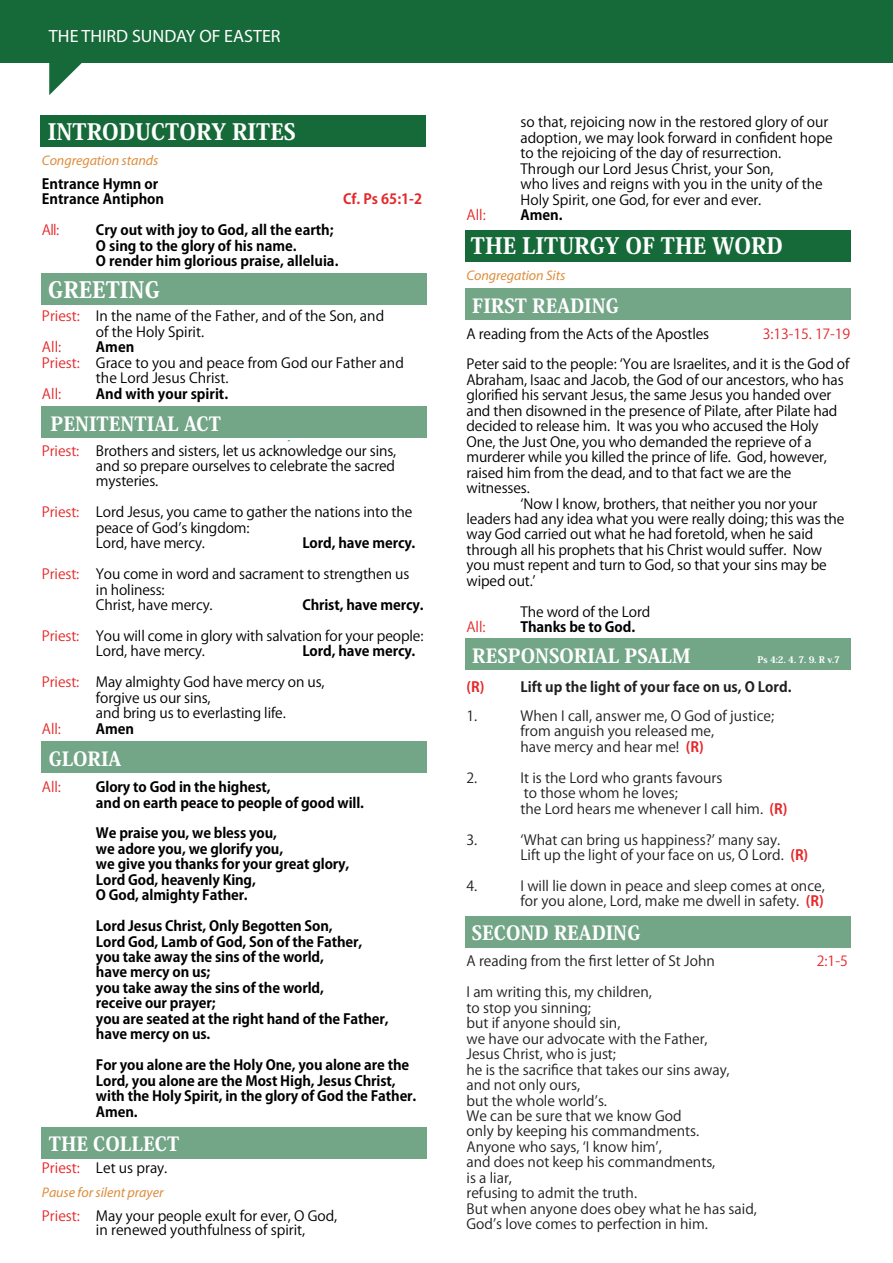
<style>
.page{position:relative;width:893px;height:1263px;background:#fff}
.page>*{position:absolute;margin:0;border:0;box-sizing:border-box;transform-origin:0 0}
.t1{font:800 22.35px "Koz Min Pro";color:#fff}
.t2{font:800 19.35px "Koz Min Pro";color:#fff}
.t3{font:17.85px "Myriad Pro";color:#fff}
.t4{font:13.95px/15.5px "Koz Go Pro";letter-spacing:-.01em;color:#000}
.t5{font:13.95px/15.5px "Koz Go Pro";color:#231f20}
.t6{font:700 13.95px/15.5px "Koz Go Pro";letter-spacing:-.01em;color:#000}
.t7{font:italic 13.95px "Myriad Pro";letter-spacing:-.005em;color:#dd8d3c}
.t8{font:700 13.95px "Koz Go Pro";color:#231f20}
.t9{font:13.95px "Koz Go Pro";letter-spacing:-.01em;color:#e22b2a}
.t10{font:700 13.95px "Koz Go Pro";color:#e4292b}
.t11{font:13.95px "Koz Go Pro";color:#e4292b}
.t12{font:13.95px "Koz Go Pro";color:#e8262a}
.t13{font:13.95px "Koz Go Pro";color:#e5282b}
.t14{font:13.95px "Koz Go Pro";color:#e32a2a}
.t15{font:700 13.95px "Koz Go Pro";color:#e6282a}
.t16{font:800 9px "Koz Min Pro";color:#fff}
.s1{color:#e4292b}
.s2{color:#e32a2a}
.s3{color:#e22b2a}
.s4{color:#e92428}
.s5{font-weight:700;color:#e6282a}
</style>
<div class="page">
<div style="left:0;top:0;width:893px;height:62px;background:#166938"></div>
<svg style="left:49px;top:62px;width:39px;height:33px"></svg>
<div style="left:40px;top:115px;width:386px;height:32px;background:#166938"></div>
<div style="left:41px;top:273px;width:386px;height:32px;background:#73a587"></div>
<div style="left:41px;top:406px;width:386px;height:32px;background:#73a587"></div>
<div style="left:465px;top:230px;width:385px;height:31px;background:#166938"></div>
<div style="left:465px;top:288px;width:385px;height:32px;background:#73a587"></div>
<div style="left:465px;top:638px;width:385px;height:32px;background:#73a587"></div>
<div style="left:465px;top:916px;width:385px;height:31px;background:#73a587"></div>
<div style="left:42px;top:1127px;width:385px;height:32px;background:#73a587"></div>
<div style="left:42px;top:741px;width:385px;height:32px;background:#73a587"></div>
<p class="t3" style="left:49px;top:25px;width:233px">THE THIRD SUNDAY OF EASTER</p>
<h1 class="t1" style="left:48px;top:115px;width:250px">INTRODUCTORY RITES</h1>
<p class="t7" style="left:42px;top:151px;width:118px">Congregation stands</p>
<p class="t6" style="left:42px;top:177px;width:124px">Entrance Hymn or<br>Entrance Antiphon</p>
<p class="t10" style="left:343px;top:190px;width:80px">Cf. Ps 65:1-2</p>
<p class="t13" style="left:42px;top:221px;width:19px">All:</p>
<p class="t6" style="left:96px;top:223px;width:244px">Cry out with joy to God, all the earth;<br>O sing to the glory of his name.<br>O render him glorious praise, alleluia.</p>
<h1 class="t1" style="left:48px;top:273px;width:113px">GREETING</h1>
<p class="t4" style="left:96px;top:309px;width:290px;text-indent:-54px"><span class="s1">Priest:</span> In the name of the Father, and of the Son, and of the Holy Spirit.</p>
<p class="t11" style="left:42px;top:338px;width:21px">All:</p>
<p class="t6" style="left:96px;top:340px;width:40px">Amen</p>
<p class="t4" style="left:42px;top:355px;width:363px"><span class="s1">Priest:</span> Grace to you and peace from God our Father and</p>
<p class="t4" style="left:96px;top:371px;width:134px">the Lord Jesus Christ.</p>
<p class="t11" style="left:42px;top:385px;width:21px">All:</p>
<p class="t6" style="left:96px;top:387px;width:134px">And with your spirit.</p>
<h2 class="t2" style="left:51px;top:409px;width:172px">PENITENTIAL ACT</h2>
<p class="t4" style="left:96px;top:443px;width:302px;text-align:justify;text-indent:-54px"><span class="s2">Priest:</span> Brothers and sisters, let us acknowledge our sins, and so prepare ourselves to celebrate the sacred mysteries.</p>
<p class="t4" style="left:96px;top:505px;width:318px;text-indent:-54px"><span class="s2">Priest:</span> Lord Jesus, you came to gather the nations into the peace of Godʼs kingdom:<br>Lord, have mercy.</p>
<p class="t6" style="left:302px;top:536px;width:115px">Lord, have mercy.</p>
<p class="t4" style="left:96px;top:567px;width:315px;text-indent:-54px"><span class="s2">Priest:</span> You come in word and sacrament to strengthen us in holiness:<br>Christ, have mercy.</p>
<p class="t6" style="left:302px;top:598px;width:123px">Christ, have mercy.</p>
<p class="t4" style="left:96px;top:628px;width:329px;text-indent:-54px"><span class="s2">Priest:</span> You will come in glory with salvation for your people:<br>Lord, have mercy.</p>
<p class="t6" style="left:302px;top:644px;width:115px">Lord, have mercy.</p>
<p class="t4" style="left:96px;top:675px;width:230px;text-indent:-54px"><span class="s3">Priest:</span> May almighty God have mercy on us, forgive us our sins,<br>and bring us to everlasting life.</p>
<p class="t9" style="left:42px;top:719px;width:20px">All:</p>
<p class="t6" style="left:96px;top:722px;width:40px">Amen</p>
<h2 class="t2" style="left:49px;top:744px;width:74px">GLORIA</h2>
<p class="t9" style="left:42px;top:778px;width:20px">All:</p>
<p class="t6" style="left:96px;top:780px;width:270px">Glory to God in the highest,<br>and on earth peace to people of good will.</p>
<p class="t6" style="left:96px;top:826px;width:255px">We praise you, we bless you,<br>we adore you, we glorify you,<br>we give you thanks for your great glory,<br>Lord God, heavenly King,<br>O God, almighty Father.</p>
<p class="t6" style="left:96px;top:919px;width:294px">Lord Jesus Christ, Only Begotten Son,<br>Lord God, Lamb of God, Son of the Father, you take away the sins of the world,<br>have mercy on us;<br>you take away the sins of the world,<br>receive our prayer;<br>you are seated at the right hand of the Father, have mercy on us.</p>
<p class="t6" style="left:96px;top:1058px;width:322px">For you alone are the Holy One, you alone are the Lord, you alone are the Most High, Jesus Christ, with the Holy Spirit, in the glory of God the Father.<br>Amen.</p>
<h2 class="t2" style="left:49px;top:1129px;width:132px">THE COLLECT</h2>
<p class="t4" style="left:42px;top:1161px;width:127px"><span class="s4">Priest:</span> Let us pray.</p>
<p class="t7" style="left:42px;top:1184px;width:123px">Pause for silent prayer</p>
<p class="t4" style="left:96px;top:1210px;width:243px;line-height:13.5px;text-indent:-54px"><span class="s1">Priest:</span> May your people exult for ever, O God, in renewed youthfulness of spirit,</p>
<p class="t4" style="left:520px;top:115px;width:314px">so that, rejoicing now in the restored glory of our adoption, we may look forward in confident hope to the rejoicing of the day of resurrection.<br>Through our Lord Jesus Christ, your Son,<br>who lives and reigns with you in the unity of the Holy Spirit, one God, for ever and ever.</p>
<p class="t14" style="left:466px;top:206px;width:21px">All:</p>
<p class="t6" style="left:520px;top:208px;width:44px">Amen.</p>
<h1 class="t1" style="left:471px;top:229px;width:313px">THE LITURGY OF THE WORD</h1>
<p class="t7" style="left:466px;top:267px;width:100px">Congregation Sits</p>
<h2 class="t2" style="left:472px;top:291px;width:148px">FIRST READING</h2>
<p class="t4" style="left:466px;top:326px;width:244px">A reading from the Acts of the Apostles</p>
<p class="t9" style="left:763px;top:324px;width:89px">3:13-15. 17-19</p>
<p class="t4" style="left:466px;top:357px;width:384px">Peter said to the people: ʻYou are Israelites, and it is the God of</p>
<p class="t4" style="left:466px;top:372px;width:379px">Abraham, Isaac and Jacob, the God of our ancestors, who has</p>
<p class="t4" style="left:466px;top:388px;width:366px">glorified his servant Jesus, the same Jesus you handed over</p>
<p class="t4" style="left:466px;top:403px;width:372px">and then disowned in the presence of Pilate, after Pilate had</p>
<p class="t4" style="left:466px;top:419px;width:354px">decided to release him. It was you who accused the Holy</p>
<p class="t4" style="left:466px;top:434px;width:347px">One, the Just One, you who demanded the reprieve of a</p>
<p class="t4" style="left:466px;top:450px;width:362px">murderer while you killed the prince of life. God, however,</p>
<p class="t4" style="left:466px;top:465px;width:327px">raised him from the dead, and to that fact we are the</p>
<p class="t4" style="left:466px;top:481px;width:65px">witnesses.</p>
<p class="t4" style="left:520px;top:496px;width:298px">ʻNow I know, brothers, that neither you nor your</p>
<p class="t4" style="left:466px;top:511px;width:380px">leaders had any idea what you were really doing; this was the</p>
<p class="t4" style="left:466px;top:527px;width:348px">way God carried out what he had foretold, when he said</p>
<p class="t4" style="left:466px;top:542px;width:357px">through all his prophets that his Christ would suffer. Now</p>
<p class="t4" style="left:466px;top:558px;width:362px">you must repent and turn to God, so that your sins may be</p>
<p class="t4" style="left:466px;top:573px;width:71px">wiped out.ʼ</p>
<p class="t4" style="left:520px;top:604px;width:131px">The word of the Lord</p>
<p class="t9" style="left:466px;top:618px;width:20px">All:</p>
<p class="t6" style="left:520px;top:620px;width:116px">Thanks be to God.</p>
<h2 class="t2" style="left:472px;top:641px;width:220px">RESPONSORIAL PSALM</h2>
<p class="t16" style="left:757px;top:653px;width:84px">Ps 4:2. 4. 7. 9. R v.7</p>
<p class="t15" style="left:466px;top:678px;width:19px">(R)</p>
<p class="t8" style="left:520px;top:678px;width:272px">Lift up the light of your face on us, O Lord.</p>
<p class="t5" style="left:466px;top:708px;width:12px">1.</p>
<p class="t5" style="left:520px;top:708px;width:255px">When I call, answer me, O God of justice; from anguish you released me,<br>have mercy and hear me! <span class="s5">(R)</span></p>
<p class="t5" style="left:466px;top:770px;width:12px">2.</p>
<p class="t5" style="left:520px;top:770px;width:269px">It is the Lord who grants favours<br>to those whom he loves;<br>the Lord hears me whenever I call him. <span class="s5">(R)</span></p>
<p class="t5" style="left:466px;top:832px;width:12px">3.</p>
<p class="t5" style="left:520px;top:832px;width:289px">ʻWhat can bring us happiness?ʼ many say.<br>Lift up the light of your face on us, O Lord. <span class="s5">(R)</span></p>
<p class="t5" style="left:466px;top:878px;width:12px">4.</p>
<p class="t5" style="left:520px;top:878px;width:306px">I will lie down in peace and sleep comes at once, for you alone, Lord, make me dwell in safety. <span class="s5">(R)</span></p>
<h2 class="t2" style="left:472px;top:918px;width:170px">SECOND READING</h2>
<p class="t5" style="left:466px;top:954px;width:250px">A reading from the first letter of St John</p>
<p class="t12" style="left:817px;top:952px;width:33px">2:1-5</p>
<p class="t5" style="left:466px;top:985px;width:292px">I am writing this, my children,<br>to stop you sinning;<br>but if anyone should sin,<br>we have our advocate with the Father,<br>Jesus Christ, who is just;<br>he is the sacrifice that takes our sins away, and not only ours,<br>but the whole worldʼs.<br>We can be sure that we know God<br>only by keeping his commandments.<br>Anyone who says, ʻI know himʼ,<br>and does not keep his commandments,<br>is a liar,<br>refusing to admit the truth.<br>But when anyone does obey what he has said,<br>Godʼs love comes to perfection in him.</p>
</div>
